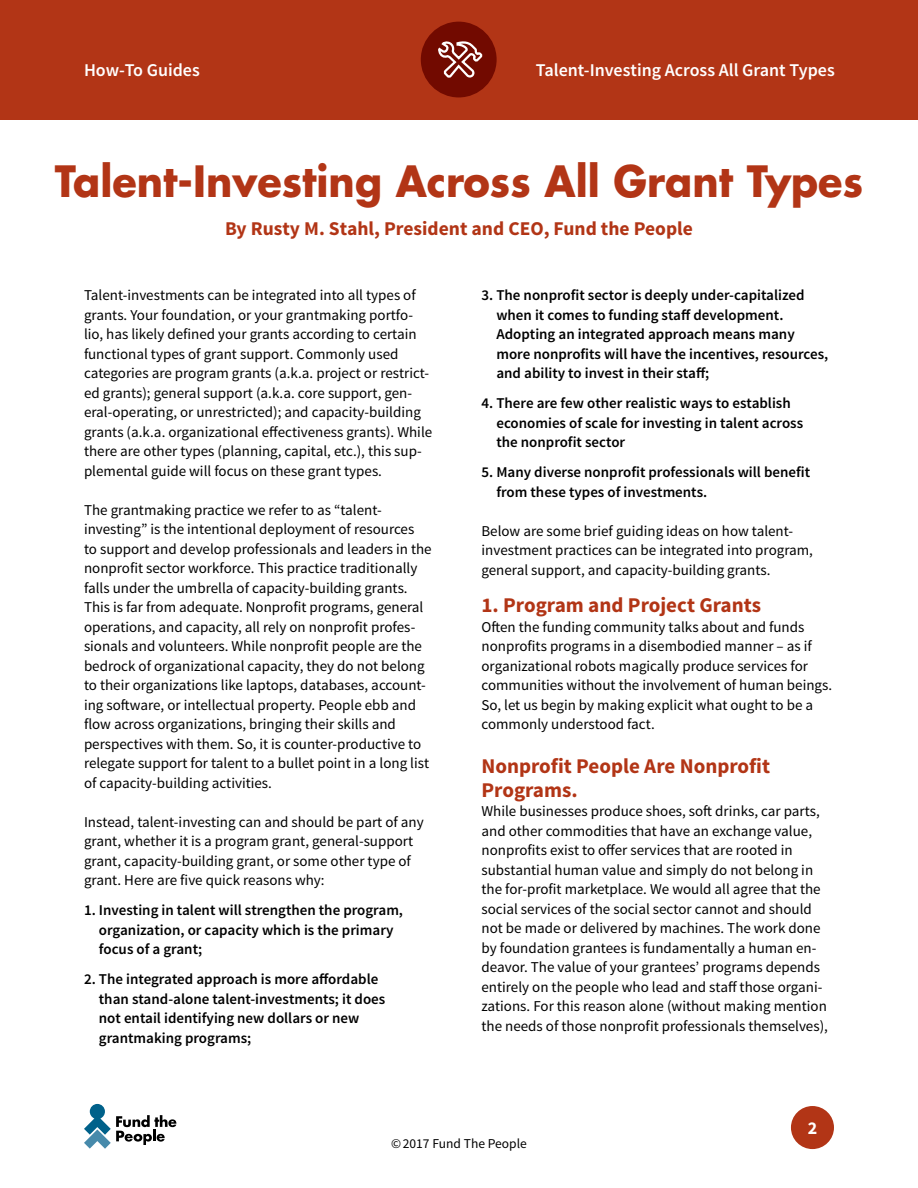
<style>
.page{position:relative;width:918px;height:1188px;background:#fff}
.page>*{position:absolute;margin:0;border:0;box-sizing:border-box;transform-origin:0 0}
.t1{font:700 42px "Futura Std";color:#b23516;scale:.95 1}
.t2{font:700 21px/24px "Source Sans Pro";color:#b23516}
.t3{font:700 19.5px "Source Sans Pro";color:#b23516}
.t4{font:600 18px "Source Sans Pro";color:#fff}
.t5{font:700 18px "Source Sans Pro";color:#fff}
.t6{font:15px/19.5px "Source Sans Pro";color:#000}
.t7{font:600 15px/19.5px "Source Sans Pro";color:#000}
.t8{font:13.5px "Source Sans Pro";color:#000}
</style>
<div class="page">
<div style="left:791px;top:1106px;width:43px;height:43px;background:#b23516;border-radius:50%"></div>
<svg style="left:84px;top:1104px;width:92px;height:45px"></svg>
<div style="left:0;top:0;width:918px;height:119px;background:#b23516"></div>
<div style="left:421px;top:22px;width:76px;height:75px;background:#720a00;border-radius:50%"></div>
<svg style="left:438px;top:41px;width:45px;height:36px"></svg>
<p class="t4" style="left:84px;top:58px;width:117px">How-To Guides</p>
<p class="t4" style="left:536px;top:58px;width:300px">Talent-Investing Across All Grant Types</p>
<h1 class="t1" style="left:55px;top:153px;width:852px">Talent-Investing Across All Grant Types</h1>
<h3 class="t3" style="left:225px;top:216px;width:469px">By Rusty M. Stahl, President and CEO, Fund the People</h3>
<p class="t6" style="left:84px;top:286px;width:350px">Talent-investments can be integrated into all types of grants. Your foundation, or your grantmaking portfo&shy;lio, has likely defined your grants according to certain functional types of grant support. Commonly used categories are program grants (a.k.a. project or restrict&shy;ed grants); general support (a.k.a. core support, gen&shy;eral-operating, or unrestricted); and capacity-building grants (a.k.a. organizational effectiveness grants). While there are other types (planning, capital, etc.), this sup&shy;plemental guide will focus on these grant types.</p>
<p class="t6" style="left:84px;top:500px;width:349px">The grantmaking practice we refer to as “talent&shy;investing” is the intentional deployment of resources<br>to support and develop professionals and leaders in the nonprofit sector workforce. This practice traditionally falls under the umbrella of capacity-building grants.<br>This is far from adequate. Nonprofit programs, general operations, and capacity, all rely on nonprofit profes&shy;sionals and volunteers. While nonprofit people are the bedrock of organizational capacity, they do not belong to their organizations like laptops, databases, account&shy;ing software, or intellectual property. People ebb and flow across organizations, bringing their skills and perspectives with them. So, it is counter-productive to relegate support for talent to a bullet point in a long list of capacity-building activities.</p>
<p class="t6" style="left:84px;top:812px;width:341px">Instead, talent-investing can and should be part of any grant, whether it is a program grant, general-support grant, capacity-building grant, or some other type of grant. Here are five quick reasons why:</p>
<p class="t7" style="left:99px;top:901px;width:306px;text-indent:-15px">1. Investing in talent will strengthen the program, organization, or capacity which is the primary focus of a grant;</p>
<p class="t7" style="left:99px;top:970px;width:288px;text-indent:-15px">2. The integrated approach is more affordable than stand-alone talent-investments; it does not entail identifying new dollars or new grantmaking programs;</p>
<p class="t7" style="left:496px;top:286px;width:333px;text-indent:-15px">3. The nonprofit sector is deeply under-capitalized when it comes to funding staff development.<br>Adopting an integrated approach means many more nonprofits will have the incentives, resources, and ability to invest in their staff;</p>
<p class="t7" style="left:496px;top:394px;width:308px;text-indent:-15px">4. There are few other realistic ways to establish economies of scale for investing in talent across the nonprofit sector</p>
<p class="t7" style="left:496px;top:463px;width:315px;text-indent:-15px">5. Many diverse nonprofit professionals will benefit from these types of investments.</p>
<p class="t6" style="left:482px;top:521px;width:333px">Below are some brief guiding ideas on how talent&shy;investment practices can be integrated into program, general support, and capacity-building grants.</p>
<h2 class="t2" style="left:482px;top:594px;width:281px">1. Program and Project Grants</h2>
<p class="t6" style="left:482px;top:617px;width:352px">Often the funding community talks about and funds nonprofits programs in a disembodied manner – as if organizational robots magically produce services for communities without the involvement of human beings.<br>So, let us begin by making explicit what ought to be a commonly understood fact.</p>
<h2 class="t2" style="left:482px;top:754px;width:290px">Nonprofit People Are Nonprofit<br>Programs.</h2>
<p class="t6" style="left:482px;top:802px;width:348px">While businesses produce shoes, soft drinks, car parts, and other commodities that have an exchange value, nonprofits exist to offer services that are rooted in substantial human value and simply do not belong in the for-profit marketplace. We would all agree that the social services of the social sector cannot and should not be made or delivered by machines. The work done by foundation grantees is fundamentally a human en&shy;deavor. The value of your grantees’ programs depends entirely on the people who lead and staff those organi&shy;zations. For this reason alone (without making mention the needs of those nonprofit professionals themselves),</p>
<p class="t5" style="left:808px;top:1117px;width:11px">2</p>
<p class="t8" style="left:391px;top:1135px;width:137px">©2017 Fund The People</p>
</div>
